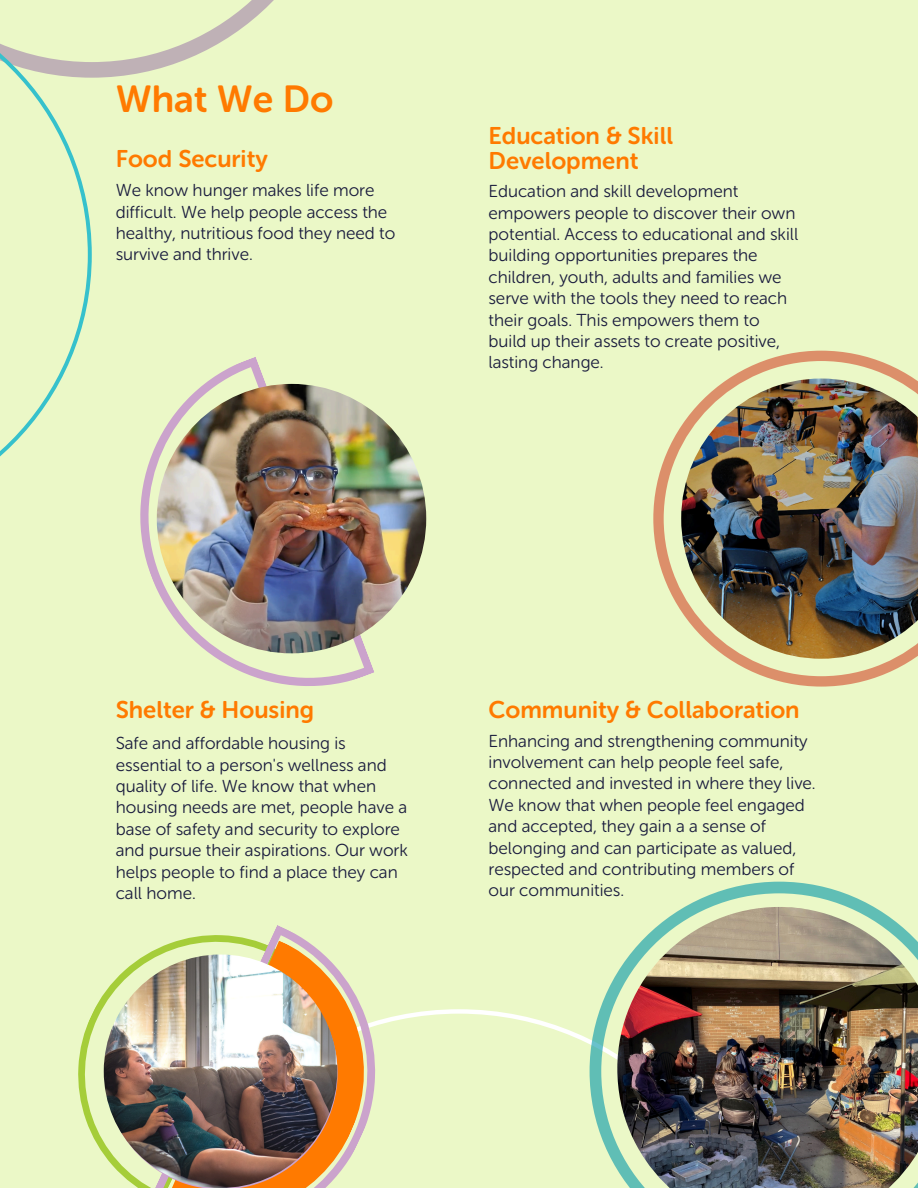
<style>
.page{position:relative;width:918px;height:1188px;background:#ebf8c7}
.page>*{position:absolute;margin:0;border:0;box-sizing:border-box;transform-origin:0 0}
.t1{font:37.5px "Museo Sans Rounded 700";color:#ff7a00}
.t2{font:24px/24.8px "Museo Sans Rounded 700";color:#ff7a00}
.t3{font:17.25px/21.3px "Museo Sans Rounded 300";color:#191b3d}
</style>
<div class="page">
<svg style="left:427px;top:1009px;width:163px;height:73px"></svg>
<svg style="left:653px;top:351px;width:262px;height:336px"></svg>
<svg style="left:140px;top:357px;width:235px;height:329px"></svg>
<img style="left:157px;top:384px;width:269px;height:269px;border-radius:50%">
<img style="left:681px;top:379px;width:237px;height:280px">
<svg style="left:78px;top:925px;width:296px;height:263px"></svg>
<svg style="left:122px;top:973px;width:36px;height:170px"></svg>
<img style="left:104px;top:955px;width:233px;height:233px;border-radius:50%">
<svg style="left:590px;top:882px;width:284px;height:287px"></svg>
<img style="left:617px;top:907px;width:301px;height:281px">
<svg style="left:91px;top:0;width:183px;height:78px"></svg>
<svg style="left:0;top:43px;width:91px;height:414px"></svg>
<h2 class="t1" style="left:116px;top:76px;width:219px">What We Do</h2>
<p class="t2" style="left:116px;top:147px;width:153px">Food Security</p>
<p class="t3" style="left:116px;top:180px;width:281px">We know hunger makes life more difficult. We help people access the healthy, nutritious food they need to survive and thrive.</p>
<h2 class="t2" style="left:489px;top:123px;width:186px">Education &amp; Skill<br>Development</h2>
<p class="t3" style="left:489px;top:181px;width:311px">Education and skill development empowers people to discover their own potential. Access to educational and skill building opportunities prepares the children, youth, adults and families we serve with the tools they need to reach their goals. This empowers them to build up their assets to create positive, lasting change.</p>
<p class="t2" style="left:116px;top:697px;width:200px">Shelter &amp; Housing</p>
<p class="t2" style="left:489px;top:697px;width:313px">Community &amp; Collaboration</p>
<h2 class="t3" style="left:116px;top:733px;width:294px">Safe and affordable housing is essential to a person's wellness and quality of life. We know that when housing needs are met, people have a base of safety and security to explore and pursue their aspirations. Our work helps people to find a place they can call home.</h2>
<p class="t3" style="left:489px;top:730px;width:329px">Enhancing and strengthening community involvement can help people feel safe, connected and invested in where they live.<br>We know that when people feel engaged and accepted, they gain a a sense of belonging and can participate as valued, respected and contributing members of our communities.</p>
</div>
